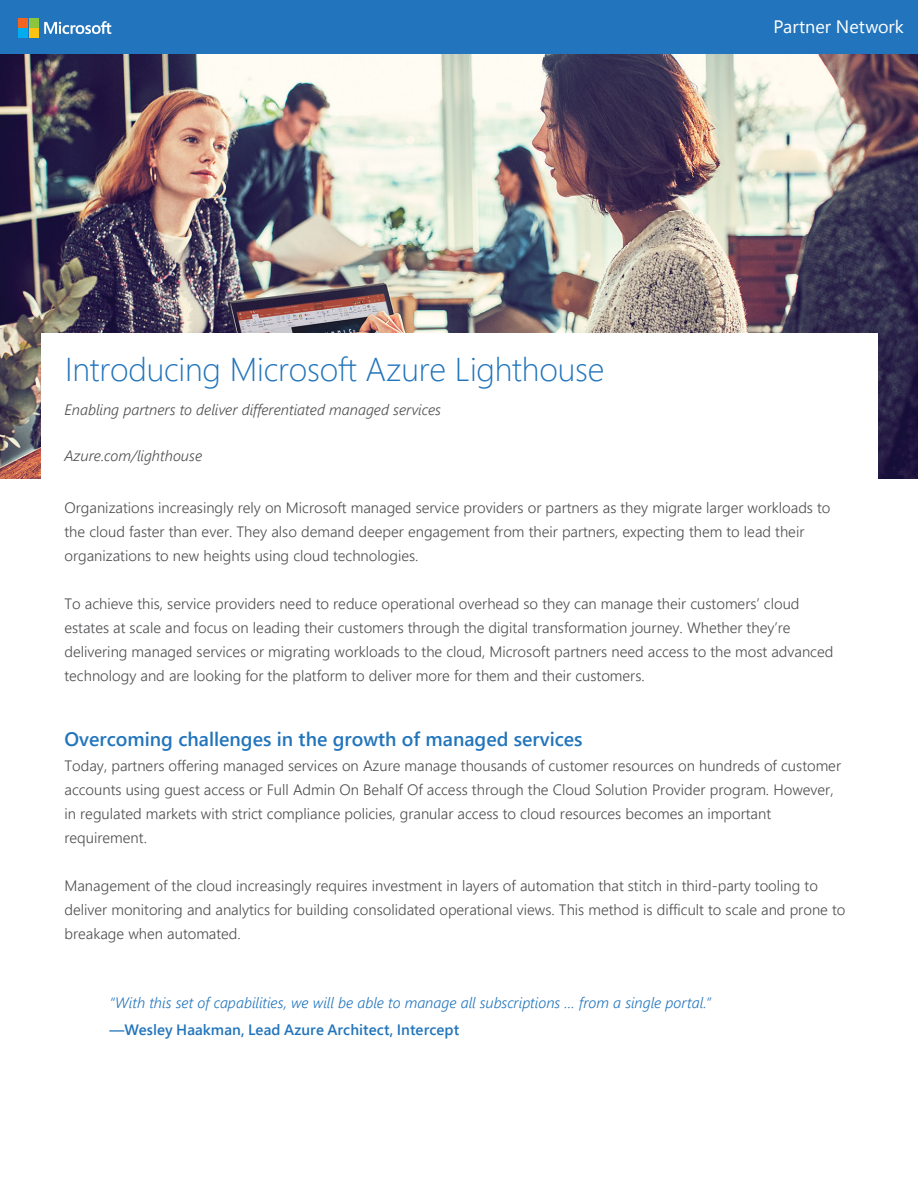
<style>
.page{position:relative;width:918px;height:1188px;background:#fff}
.page>*{position:absolute;margin:0;border:0;box-sizing:border-box;transform-origin:0 0}
.t1{font:300 33px "Segoe UI";letter-spacing:-.005em;color:#2275bc}
.t2{font:600 19.5px "Segoe UI";color:#2275bc}
.t3{font:18px "Segoe UI";letter-spacing:-.005em;color:#fff}
.t4{font:300 15px/24px "Segoe UI";color:#4d4c4f}
.t5{font:italic 300 15px "Segoe UI";color:#2275bc}
.t6{font:italic 300 15px "Segoe UI";color:#4d4c4f}
.t7{font:600 15px "Segoe Pro";letter-spacing:.005em;color:#2275bc}
</style>
<div class="page">
<img style="left:0;top:54px;width:918px;height:425px">
<div style="left:41px;top:334px;width:837px;height:800px;background:#fff"></div>
<div style="left:1px;top:1px;width:916px;height:52px;background:#2275bc"></div>
<div style="left:0;top:0;width:918px;height:54px;border:2px solid #2275bc"></div>
<svg style="left:44px;top:21px;width:67px;height:13px"></svg>
<div style="left:18px;top:18px;width:10px;height:9px;background:#f36421"></div>
<div style="left:29px;top:18px;width:9px;height:9px;background:#8bc63e"></div>
<div style="left:18px;top:28px;width:10px;height:10px;background:#00aeef"></div>
<div style="left:29px;top:28px;width:9px;height:10px;background:#fec210"></div>
<p class="t3" style="left:774px;top:13px;width:132px">Partner Network</p>
<p class="t1" style="left:65px;top:345px;width:541px">Introducing Microsoft Azure Lighthouse</p>
<p class="t6" style="left:64px;top:399px;width:378px">Enabling partners to deliver differentiated managed services</p>
<p class="t6" style="left:64px;top:445px;width:139px">Azure.com/lighthouse</p>
<p class="t4" style="left:64px;top:495px;width:768px">Organizations increasingly rely on Microsoft managed service providers or partners as they migrate larger workloads to the cloud faster than ever. They also demand deeper engagement from their partners, expecting them to lead their organizations to new heights using cloud technologies.</p>
<p class="t4" style="left:64px;top:591px;width:770px">To achieve this, service providers need to reduce operational overhead so they can manage their customers’ cloud estates at scale and focus on leading their customers through the digital transformation journey. Whether they’re delivering managed services or migrating workloads to the cloud, Microsoft partners need access to the most advanced technology and are looking for the platform to deliver more for them and their customers.</p>
<p class="t2" style="left:64px;top:724px;width:520px">Overcoming challenges in the growth of managed services</p>
<p class="t4" style="left:64px;top:754px;width:778px">Today, partners offering managed services on Azure manage thousands of customer resources on hundreds of customer accounts using guest access or Full Admin On Behalf Of access through the Cloud Solution Provider program. However, in regulated markets with strict compliance policies, granular access to cloud resources becomes an important requirement.</p>
<p class="t4" style="left:64px;top:874px;width:782px">Management of the cloud increasingly requires investment in layers of automation that stitch in third-party tooling to deliver monitoring and analytics for building consolidated operational views. This method is difficult to scale and prone to breakage when automated.</p>
<p class="t5" style="left:109px;top:992px;width:603px">“With this set of capabilities, we will be able to manage all subscriptions … from a single portal.”</p>
<p class="t7" style="left:109px;top:1019px;width:351px">—Wesley Haakman, Lead Azure Architect, Intercept</p>
</div>
